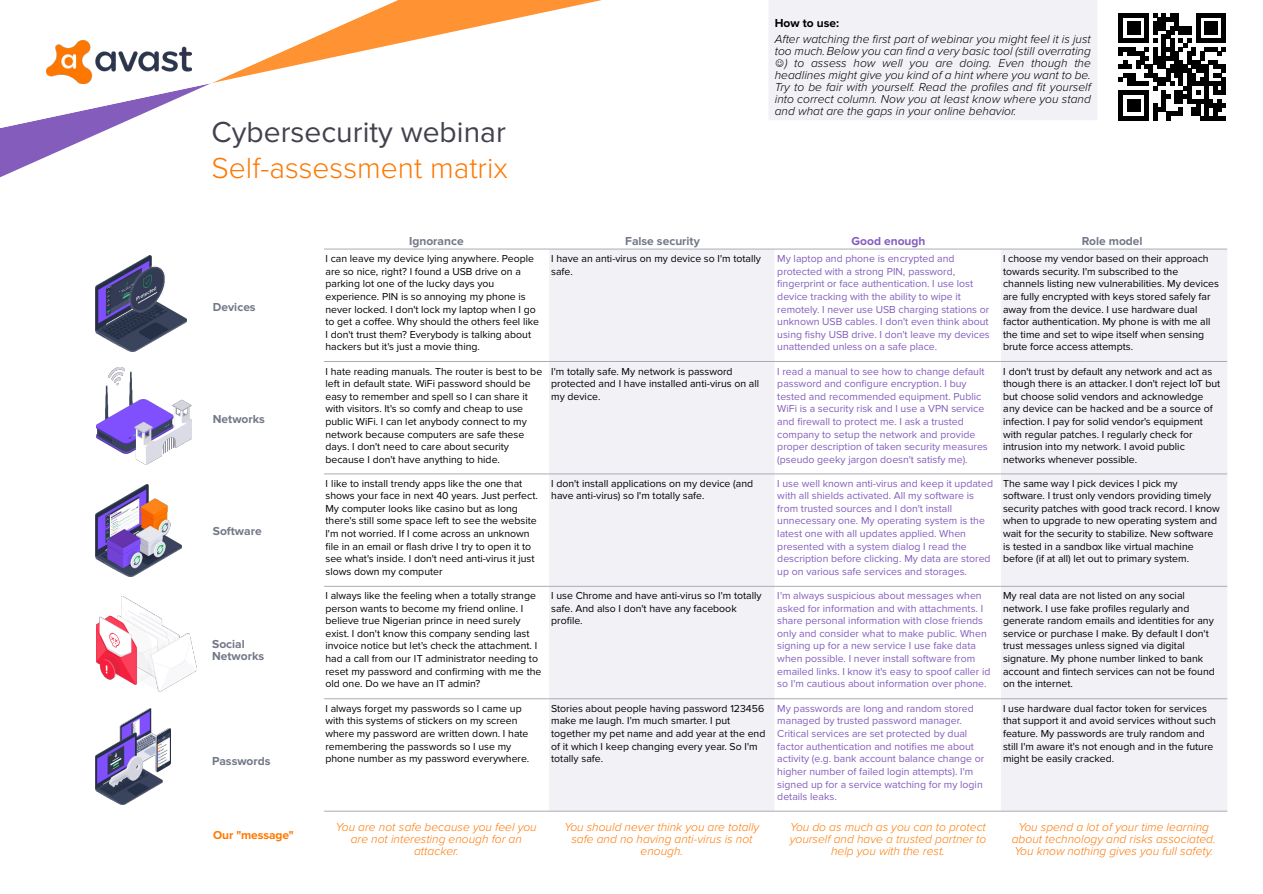
<style>
.page{position:relative;width:1263px;height:894px;background:#fff}
.page>*{position:absolute;margin:0;border:0;box-sizing:border-box;transform-origin:0 0}
.t1{font:300 30px "Proxima Nova";color:#ff7800}
.t2{font:30px "Proxima Nova";color:#41424e}
.t3{font:italic 300 12px/12px "Proxima Nova";color:#000;text-align:justify}
.t4{font:italic 300 12px/12px "Proxima Nova";color:#f70;text-align:center}
.t5{font:italic 300 12px/12px "Proxima Nova";color:#ff7b03;text-align:center}
.t6{font:700 12px/12px "Proxima Nova";color:#727887}
.t7{font:700 12px "Proxima Nova";letter-spacing:-.01em;color:#f70}
.t8{font:700 12px "Proxima Nova";color:#845dbd}
.t9{font:700 12px "Proxima Nova";color:#000}
.t10{font:10.5px/12.6px "Proxima Nova";color:#000}
.t11{font:10.5px/12.6px "Proxima Nova";color:#845dbd}
</style>
<div class="page">
<div style="left:549px;top:250px;width:225px;height:560px;background:#f2f2f6"></div>
<div style="left:1001px;top:250px;width:226px;height:560px;background:#f2f2f6"></div>
<hr style="left:324px;top:249px;width:903px;height:1px;background:#aaabb6">
<hr style="left:324px;top:361px;width:903px;height:1px;background:#aaabb6">
<hr style="left:324px;top:473px;width:903px;height:1px;background:#aaabb6">
<hr style="left:324px;top:586px;width:903px;height:1px;background:#aaabb6">
<hr style="left:324px;top:698px;width:903px;height:1px;background:#aaabb6">
<hr style="left:324px;top:810px;width:903px;height:1px;background:#aaabb6">
<img style="left:96px;top:484px;width:86px;height:92px">
<img style="left:97px;top:367px;width:94px;height:97px">
<img style="left:95px;top:255px;width:91px;height:97px">
<img style="left:97px;top:596px;width:100px;height:95px">
<img style="left:95px;top:708px;width:76px;height:96px">
<svg style="left:472px;top:0;width:130px;height:28px"></svg>
<svg style="left:0;top:134px;width:97px;height:44px"></svg>
<svg style="left:0;top:0;width:472px;height:134px"></svg>
<img style="left:46px;top:41px;width:145px;height:43px">
<div style="left:769px;top:0;width:328px;height:120px;background:#f2f2f6"></div>
<svg style="left:1119px;top:13px;width:107px;height:107px"></svg>
<h1 class="t2" style="left:212px;top:119px;width:296px">Cybersecurity webinar</h1>
<h1 class="t1" style="left:212px;top:155px;width:298px">Self-assessment matrix</h1>
<p class="t9" style="left:775px;top:17px;width:66px">How to use:</p>
<p class="t3" style="left:775px;top:34px;width:318px">After watching the first part of webinar you might feel it is just too much.Below you can find a very basic tool (still overrating ☺) to assess how well you are doing. Even though the headlines might give you kind of a hint where you want to be.<br>Try to be fair with yourself. Read the profiles and fit yourself into correct column. Now you at least know where you stand and what are the gaps in your online behavior.</p>
<p class="t6" style="left:213px;top:301px;width:44px">Devices</p>
<p class="t6" style="left:213px;top:413px;width:54px">Networks</p>
<p class="t6" style="left:213px;top:525px;width:50px">Software</p>
<p class="t6" style="left:212px;top:638px;width:54px">Social<br>Networks</p>
<p class="t6" style="left:212px;top:755px;width:60px">Passwords</p>
<p class="t7" style="left:213px;top:829px;width:82px">Our "message"</p>
<p class="t6" style="left:409px;top:235px;width:56px">Ignorance</p>
<p class="t6" style="left:625px;top:235px;width:76px">False security</p>
<p class="t8" style="left:852px;top:235px;width:75px">Good enough</p>
<p class="t6" style="left:1082px;top:235px;width:62px">Role model</p>
<p class="t10" style="left:325px;top:253px;width:215px">I can leave my device lying anywhere. People are so nice, right? I found a USB drive on a parking lot one of the lucky days you experience. PIN is so annoying my phone is never locked. I don't lock my laptop when I go to get a coffee. Why should the others feel like I don't trust them? Everybody is talking about hackers but it's just a movie thing.</p>
<p class="t10" style="left:551px;top:253px;width:211px">I have an anti-virus on my device so I'm totally safe.</p>
<p class="t11" style="left:777px;top:253px;width:214px">My laptop and phone is encrypted and protected with a strong PIN, password, fingerprint or face authentication. I use lost device tracking with the ability to wipe it remotely. I never use USB charging stations or unknown USB cables. I don't even think about using fishy USB drive. I don't leave my devices unattended unless on a safe place.</p>
<p class="t10" style="left:1003px;top:253px;width:217px">I choose my vendor based on their approach towards security. I'm subscribed to the channels listing new vulnerabilities. My devices are fully encrypted with keys stored safely far away from the device. I use hardware dual factor authentication. My phone is with me all the time and set to wipe itself when sensing brute force access attempts.</p>
<p class="t10" style="left:325px;top:365px;width:218px">I hate reading manuals. The router is best to be left in default state. WiFi password should be easy to remember and spell so I can share it with visitors. It's so comfy and cheap to use public WiFi. I can let anybody connect to my network because computers are safe these days. I don't need to care about security because I don't have anything to hide.</p>
<p class="t10" style="left:551px;top:365px;width:209px">I'm totally safe. My network is password protected and I have installed anti-virus on all my device.</p>
<p class="t11" style="left:777px;top:365px;width:212px">I read a manual to see how to change default password and configure encryption. I buy tested and recommended equipment. Public WiFi is a security risk and I use a VPN service and firewall to protect me. I ask a trusted company to setup the network and provide proper description of taken security measures (pseudo geeky jargon doesn't satisfy me).</p>
<p class="t10" style="left:1003px;top:365px;width:219px">I don't trust by default any network and act as though there is an attacker. I don't reject IoT but but choose solid vendors and acknowledge any device can be hacked and be a source of infection. I pay for solid vendor's equipment with regular patches. I regularly check for intrusion into my network. I avoid public networks whenever possible.</p>
<p class="t10" style="left:325px;top:477px;width:214px">I like to install trendy apps like the one that shows your face in next 40 years. Just perfect.<br>My computer looks like casino but as long there's still some space left to see the website I'm not worried. If I come across an unknown file in an email or flash drive I try to open it to see what's inside. I don't need anti-virus it just slows down my computer</p>
<p class="t10" style="left:551px;top:477px;width:203px">I don't install applications on my device (and have anti-virus) so I'm totally safe.</p>
<p class="t11" style="left:777px;top:477px;width:217px">I use well known anti-virus and keep it updated with all shields activated. All my software is from trusted sources and I don't install unnecessary one. My operating system is the latest one with all updates applied. When presented with a system dialog I read the description before clicking. My data are stored up on various safe services and storages.</p>
<p class="t10" style="left:1003px;top:477px;width:218px">The same way I pick devices I pick my software. I trust only vendors providing timely security patches with good track record. I know when to upgrade to new operating system and wait for the security to stabilize. New software is tested in a sandbox like virtual machine before (if at all) let out to primary system.</p>
<p class="t10" style="left:325px;top:589px;width:218px">I always like the feeling when a totally strange person wants to become my friend online. I believe true Nigerian prince in need surely exist. I don't know this company sending last invoice notice but let's check the attachment. I had a call from our IT administrator needing to reset my password and confirming with me the old one. Do we have an IT admin?</p>
<p class="t10" style="left:551px;top:589px;width:212px">I use Chrome and have anti-virus so I'm totally safe. And also I don't have any facebook profile.</p>
<p class="t11" style="left:777px;top:589px;width:215px">I'm always suspicious about messages when asked for information and with attachments. I share personal information with close friends only and consider what to make public. When signing up for a new service I use fake data when possible. I never install software from emailed links. I know it's easy to spoof caller id so I'm cautious about information over phone.</p>
<p class="t10" style="left:1003px;top:589px;width:213px">My real data are not listed on any social network. I use fake profiles regularly and generate random emails and identities for any service or purchase I make. By default I don't trust messages unless signed via digital signature. My phone number linked to bank account and fintech services can not be found on the internet.</p>
<p class="t10" style="left:325px;top:702px;width:205px">I always forget my passwords so I came up with this systems of stickers on my screen where my password are written down. I hate remembering the passwords so I use my phone number as my password everywhere.</p>
<p class="t10" style="left:551px;top:702px;width:216px">Stories about people having password 123456 make me laugh. I'm much smarter. I put together my pet name and add year at the end of it which I keep changing every year. So I'm totally safe.</p>
<p class="t11" style="left:777px;top:702px;width:208px">My passwords are long and random stored managed by trusted password manager.<br>Critical services are set protected by dual factor authentication and notifies me about activity (e.g. bank account balance change or higher number of failed login attempts). I'm signed up for a service watching for my login details leaks.</p>
<p class="t10" style="left:1003px;top:702px;width:214px">I use hardware dual factor token for services that support it and avoid services without such feature. My passwords are truly random and still I'm aware it's not enough and in the future might be easily cracked.</p>
<p class="t4" style="left:336px;top:821px;width:202px">You are not safe because you feel you are not interesting enough for an attacker.</p>
<p class="t4" style="left:564px;top:821px;width:196px">You should never think you are totally safe and no having anti-virus is not enough.</p>
<p class="t5" style="left:790px;top:821px;width:198px">You do as much as you can to protect yourself and have a trusted partner to help you with the rest.</p>
<p class="t4" style="left:1012px;top:821px;width:205px">You spend a lot of your time learning about technology and risks associated.<br>You know nothing gives you full safety.</p>
</div>
